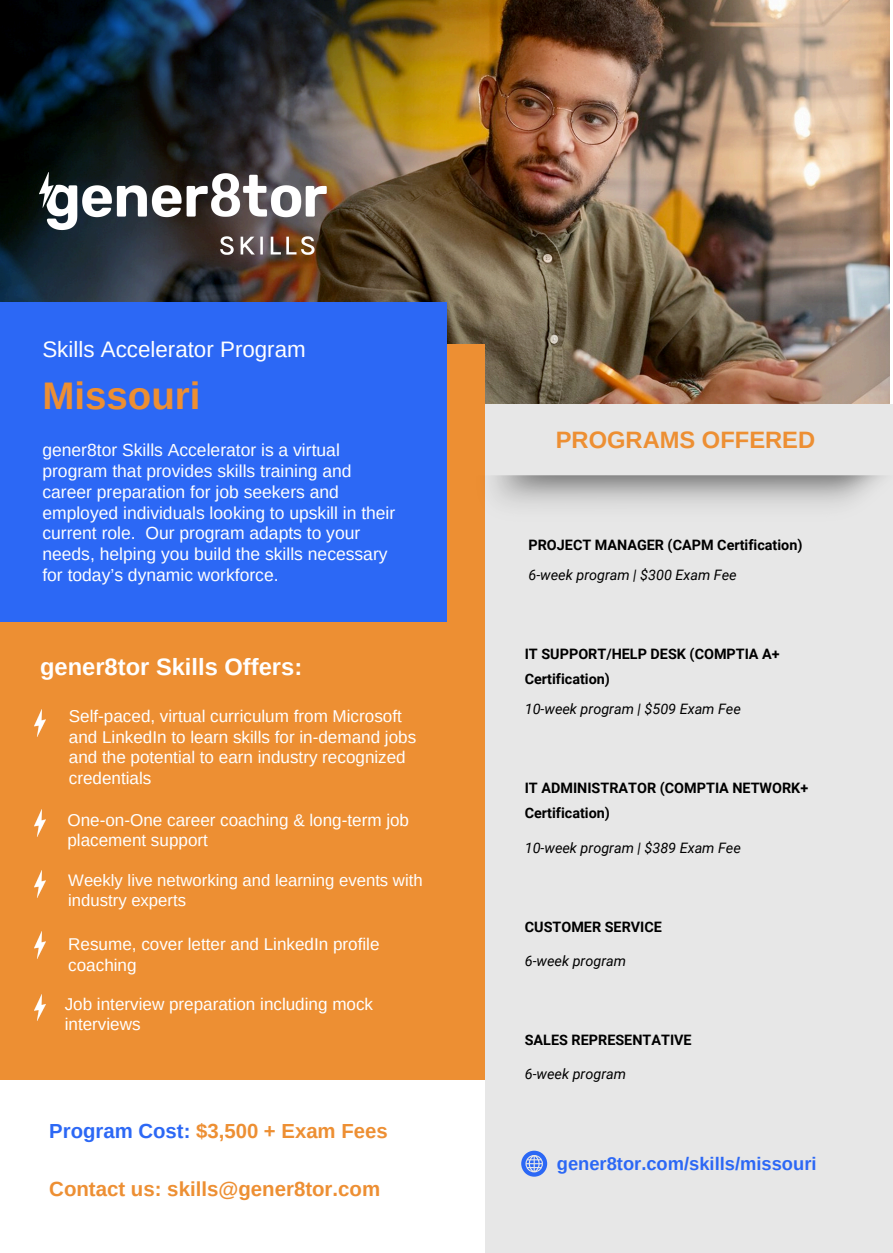
<style>
.page{position:relative;width:893px;height:1253px;background:#fff}
.page>*{position:absolute;margin:0;border:0;box-sizing:border-box;transform-origin:0 0}
.t1{font:700 38.46px "Arimo";color:#ed8f33}
.t2{font:700 23.7px "Arimo";color:#fff}
.t3{font:700 23.7px "Arimo";color:#ed8f33}
.t4{font:22.36px "Arimo";color:#fff}
.t5{font:700 20.44px "Arimo";color:#ed8f33}
.t6{font:700 20.34px "Arimo";color:#ed8f33}
.t7{font:700 18.34px "Arimo";color:#2c68f5}
.t8{font:17.5px/20.7px "Arimo";color:#fff}
.t9{font:17.08px/20.4px "Arimo";color:#fff}
.t10{font:16.7px/19.9px "Arimo";color:#fff}
.t11{font:700 14.38px/25.5px "Roboto";color:#000}
.t12{font:italic 14.38px "Roboto";color:#000}
.s1{color:#2c68f5}
</style>
<div class="page">
<img style="left:0;top:0;width:890px;height:404px">
<div style="left:0;top:344px;width:485px;height:735px;background:#ed8f33"></div>
<div style="left:0;top:302px;width:447px;height:320px;background:#2c68f5"></div>
<div style="left:485px;top:404px;width:408px;height:849px;background:#e7e7e7"></div>
<img style="left:39px;top:172px;width:288px;height:83px">
<img style="left:35px;top:710px;width:11px;height:26px">
<img style="left:35px;top:809px;width:11px;height:27px">
<img style="left:35px;top:870px;width:11px;height:27px">
<img style="left:35px;top:932px;width:11px;height:26px">
<img style="left:35px;top:994px;width:11px;height:26px">
<svg style="left:521px;top:1150px;width:26px;height:26px"></svg>
<p class="t4" style="left:42px;top:336px;width:265px">Skills Accelerator Program</p>
<h4 class="t1" style="left:42px;top:374px;width:160px">Missouri</h4>
<p class="t8" style="left:42px;top:440px;width:354px">gener8tor Skills Accelerator is a virtual program that provides skills training and career preparation for job seekers and employed individuals looking to upskill in their current role. Our program adapts to your needs, helping you build the skills necessary for today’s dynamic workforce.</p>
<p class="t2" style="left:40px;top:654px;width:264px">gener8tor Skills Offers:</p>
<h1 class="t9" style="left:69px;top:706px;width:349px">Self-paced, virtual curriculum from Microsoft and LinkedIn to learn skills for in-demand jobs and the potential to earn industry recognized credentials</h1>
<h3 class="t9" style="left:67px;top:809px;width:343px">One-on-One career coaching &amp; long-term job</h3>
<p class="t9" style="left:67px;top:830px;width:142px">placement support</p>
<p class="t10" style="left:68px;top:870px;width:356px">Weekly live networking and learning events with industry experts</p>
<p class="t9" style="left:68px;top:934px;width:313px">Resume, cover letter and LinkedIn profile coaching</p>
<p class="t9" style="left:65px;top:994px;width:310px">Job interview preparation including mock interviews</p>
<p class="t6" style="left:49px;top:1119px;width:340px"><span class="s1">Program Cost:</span> $3,500 + Exam Fees</p>
<p class="t5" style="left:49px;top:1177px;width:332px">Contact us: skills@gener8tor.com</p>
<p class="t3" style="left:556px;top:427px;width:261px">PROGRAMS OFFERED</p>
<p class="t11" style="left:528px;top:532px;width:275px">PROJECT MANAGER (CAPM Certification)</p>
<p class="t12" style="left:528px;top:566px;width:210px">6-week program | $300 Exam Fee</p>
<p class="t11" style="left:525px;top:641px;width:256px">IT SUPPORT/HELP DESK (COMPTIA A+<br>Certification)</p>
<p class="t12" style="left:525px;top:700px;width:217px">10-week program | $509 Exam Fee</p>
<h2 class="t11" style="left:525px;top:775px;width:285px">IT ADMINISTRATOR (COMPTIA NETWORK+<br>Certification)</h2>
<p class="t12" style="left:525px;top:839px;width:217px">10-week program | $389 Exam Fee</p>
<p class="t11" style="left:525px;top:914px;width:139px">CUSTOMER SERVICE</p>
<p class="t12" style="left:525px;top:952px;width:103px">6-week program</p>
<p class="t11" style="left:525px;top:1027px;width:168px">SALES REPRESENTATIVE</p>
<p class="t12" style="left:525px;top:1066px;width:103px">6-week program</p>
<p class="t7" style="left:557px;top:1153px;width:261px">gener8tor.com/skills/missouri</p>
</div>
